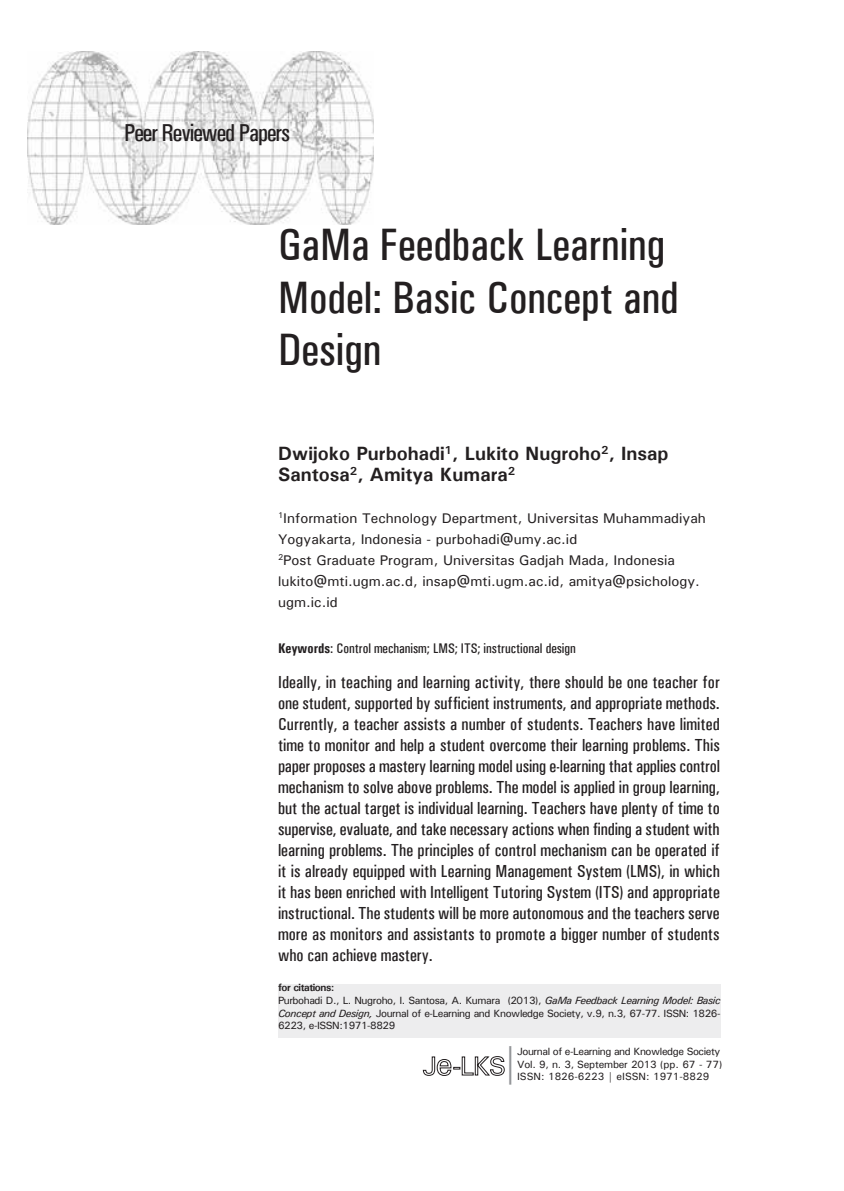
<style>
.page{position:relative;width:844px;height:1191px;background:#fff}
.page>*{position:absolute;margin:0;border:0;box-sizing:border-box;transform-origin:0 0}
.t1{font:500 condensed 45.5px/52.5px "Univers";color:#231f20}
.t2{font:700 condensed 38.5px "Univers";color:#939598}
.t3{font:500 condensed 24.5px "Univers";letter-spacing:-.04em;color:#231f20}
.t4{font:700 19.25px/21px "Univers";color:#231f20}
.t5{font:500 condensed 17.5px/21px "Univers";letter-spacing:.005em;color:#231f20;text-align:justify}
.t6{font:500 14px/21px "Univers";color:#231f20}
.t7{font:500 condensed 14px "Univers";color:#231f20}
.t8{font:500 10.5px/12.4px "Univers";letter-spacing:-.04em;color:#231f20}
.t9{font:500 10.5px/12.2px "Univers";letter-spacing:-.02em;color:#231f20}
.s1{font-weight:700}
.s2{font-style:italic}
</style>
<div class="page">
<svg style="left:423px;top:1056px;width:81px;height:19px"></svg>
<img style="left:28px;top:51px;width:345px;height:174px">
<div style="left:278px;top:984px;width:442px;height:54px;background:#ededee"></div>
<h3 class="t3" style="left:124px;top:118px;width:168px">Peer Reviewed Papers</h3>
<h1 class="t1" style="left:278px;top:218px;width:402px">GaMa Feedback Learning<br>Model: Basic Concept and<br>Design</h1>
<p class="t4" style="left:278px;top:442px;width:392px">Dwijoko Purbohadi<sup>1</sup>, Lukito Nugroho<sup>2</sup>, Insap<br>Santosa<sup>2</sup>, Amitya Kumara<sup>2</sup></p>
<p class="t6" style="left:278px;top:507px;width:429px"><sup>1</sup>Information Technology Department, Universitas Muhammadiyah Yogyakarta, Indonesia - purbohadi@umy.ac.id<br><sup>2</sup>Post Graduate Program, Universitas Gadjah Mada, Indonesia lukito@mti.ugm.ac.d, insap@mti.ugm.ac.id, amitya@psichology. ugm.ic.id</p>
<p class="t7" style="left:278px;top:639px;width:299px"><span class="s1">Keywords</span>: Control mechanism; LMS; ITS; instructional design</p>
<p class="t5" style="left:278px;top:671px;width:443px">Ideally, in teaching and learning activity, there should be one teacher for one student, supported by sufficient instruments, and appropriate methods.<br>Currently, a teacher assists a number of students. Teachers have limited time to monitor and help a student overcome their learning problems. This paper proposes a mastery learning model using e-learning that applies control mechanism to solve above problems. The model is applied in group learning, but the actual target is individual learning. Teachers have plenty of time to supervise, evaluate, and take necessary actions when finding a student with learning problems. The principles of control mechanism can be operated if it is already equipped with Learning Management System (LMS), in which it has been enriched with Intelligent Tutoring System (ITS) and appropriate instructional. The students will be more autonomous and the teachers serve more as monitors and assistants to promote a bigger number of students who can achieve mastery.</p>
<p class="t8" style="left:278px;top:981px;width:444px"><span class="s1">for citations:<br></span>Purbohadi D., L. Nugroho, I. Santosa, A. Kumara (2013), <span class="s2">GaMa Feedback Learning Model: Basic Concept and Design,</span> Journal of e-Learning and Knowledge Society, v.9, n.3, 67-77. ISSN: 1826- 6223, e-ISSN:1971-8829</p>
<h2 class="t2" style="left:501px;top:1038px;width:21px">|</h2>
<p class="t9" style="left:517px;top:1045px;width:207px">Journal of e-Learning and Knowledge Society<br>Vol. 9, n. 3, September 2013 (pp. 67 - 77)<br>ISSN: 1826-6223 | eISSN: 1971-8829</p>
</div>
